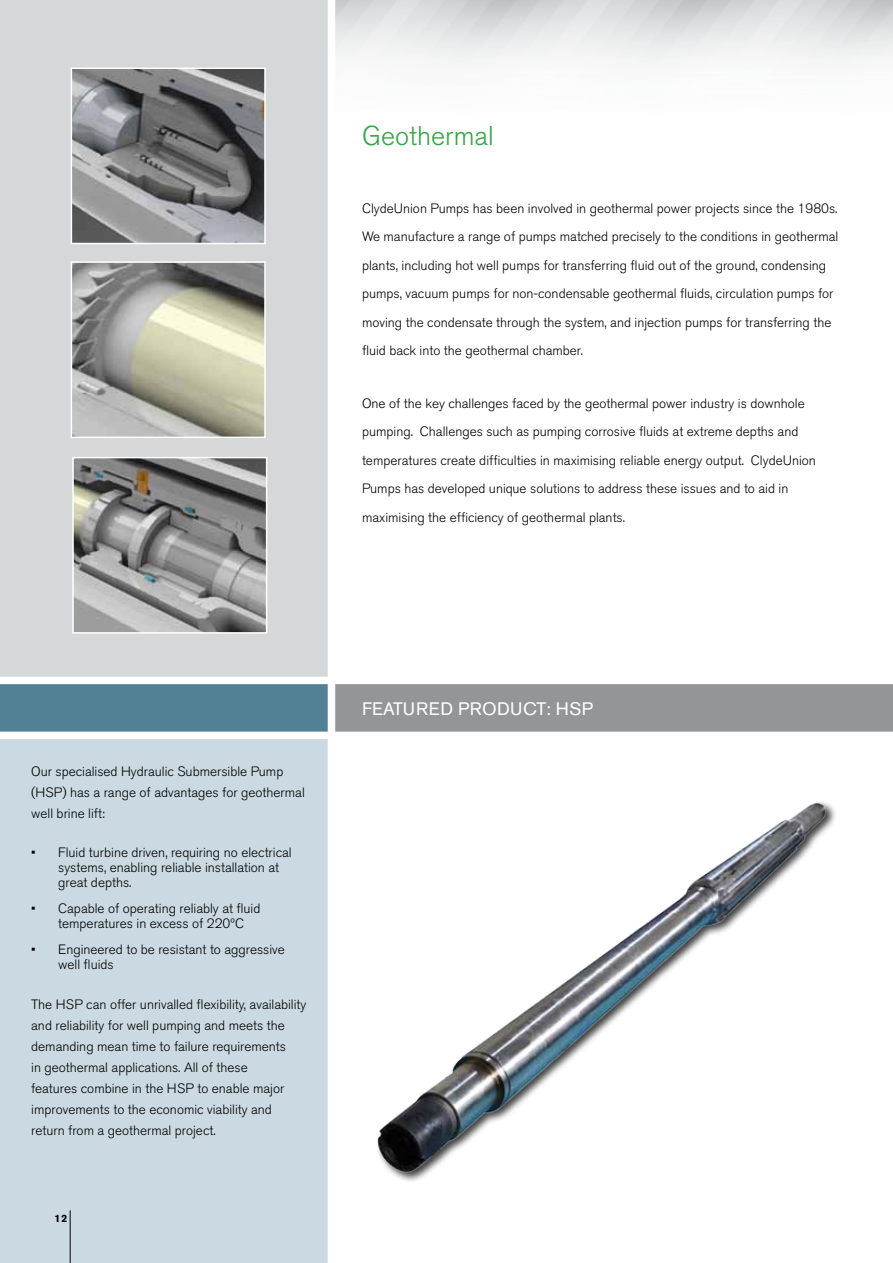
<style>
.page{position:relative;width:893px;height:1263px;background:#fff}
.page>*{position:absolute;margin:0;border:0;box-sizing:border-box;transform-origin:0 0}
.t1{font:300 27px "Akzidenz Grotesk BE";color:#33a544}
.t2{font:18px "Akzidenz Grotesk BE";letter-spacing:.02em;color:#fff}
.t3{font:300 13.5px/28.5px "Akzidenz Grotesk BE";color:#000}
.t4{font:700 10.5px "Akzidenz Grotesk BE";color:#000}
</style>
<div class="page">
<div style="left:331px;top:680px;width:562px;height:56px;background:#939598"></div>
<img style="left:377px;top:802px;width:458px;height:379px">
<div style="left:0;top:0;width:328px;height:676px;background:#d5d7d8"></div>
<div style="left:0;top:679px;width:328px;height:56px;background:#528095"></div>
<div style="left:0;top:738px;width:328px;height:525px;background:#cad9e2"></div>
<div style="left:328px;top:0;width:7px;height:1263px;background:#fff"></div>
<div style="left:0;top:732px;width:893px;height:7px;background:#fff"></div>
<div style="left:0;top:677px;width:893px;height:7px;background:#fff"></div>
<img style="left:74px;top:71px;width:189px;height:170px">
<div style="left:71px;top:68px;width:195px;height:176px;border:2px solid #fff"></div>
<img style="left:74px;top:264px;width:189px;height:171px">
<div style="left:71px;top:261px;width:195px;height:177px;border:2px solid #fff"></div>
<img style="left:75px;top:460px;width:189px;height:171px">
<div style="left:72px;top:457px;width:195px;height:177px;border:2px solid #fff"></div>
<hr style="left:70px;top:1210px;width:1px;height:53px;background:#000">
<h1 class="t1" style="left:362px;top:120px;width:133px">Geothermal</h1>
<p class="t3" style="left:362px;top:194px;width:478px">ClydeUnion Pumps has been involved in geothermal power projects since the 1980s.<br>We manufacture a range of pumps matched precisely to the conditions in geothermal plants, including hot well pumps for transferring fluid out of the ground, condensing pumps, vacuum pumps for non-condensable geothermal fluids, circulation pumps for moving the condensate through the system, and injection pumps for transferring the fluid back into the geothermal chamber.</p>
<p class="t3" style="left:362px;top:389px;width:455px">One of the key challenges faced by the geothermal power industry is downhole pumping. Challenges such as pumping corrosive fluids at extreme depths and temperatures create difficulties in maximising reliable energy output. ClydeUnion Pumps has developed unique solutions to address these issues and to aid in maximising the efficiency of geothermal plants.</p>
<p class="t3" style="left:31px;top:761px;width:275px;line-height:21px">Our specialised Hydraulic Submersible Pump (HSP) has a range of advantages for geothermal well brine lift:</p>
<p class="t3" style="left:58px;top:845px;width:235px;line-height:15px;text-indent:-27px">• Fluid turbine driven, requiring no electrical systems, enabling reliable installation at great depths.</p>
<p class="t3" style="left:58px;top:901px;width:204px;line-height:15px;text-indent:-27px">• Capable of operating reliably at fluid temperatures in excess of 220ºC</p>
<p class="t3" style="left:58px;top:942px;width:228px;line-height:15px;text-indent:-27px">• Engineered to be resistant to aggressive well fluids</p>
<p class="t3" style="left:31px;top:994px;width:277px;line-height:21px">The HSP can offer unrivalled flexibility, availability and reliability for well pumping and meets the demanding mean time to failure requirements<br>in geothermal applications. All of these<br>features combine in the HSP to enable major improvements to the economic viability and return from a geothermal project.</p>
<p class="t4" style="left:54px;top:1212px;width:14px">12</p>
<h2 class="t2" style="left:362px;top:698px;width:232px">FEATURED PRODUCT: HSP</h2>
</div>
